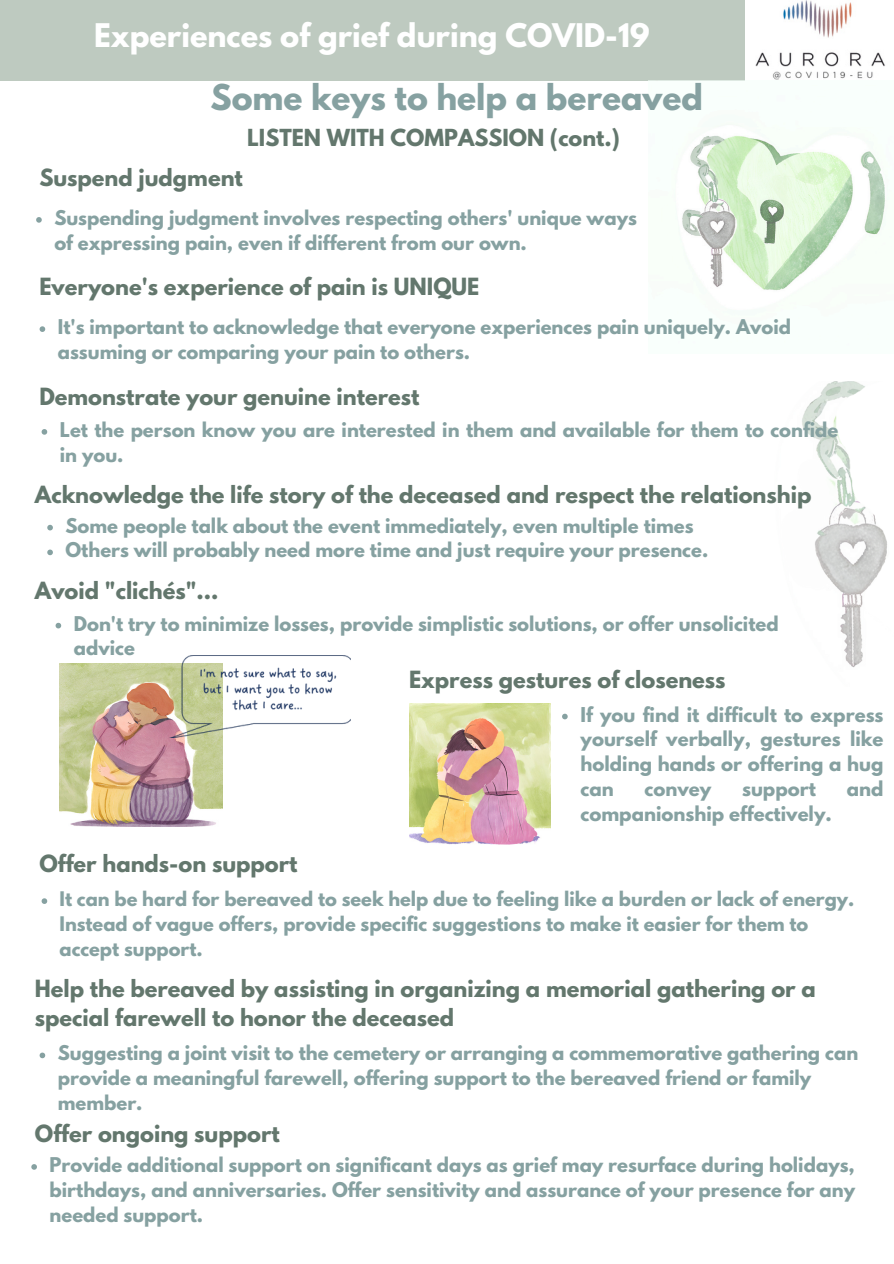
<style>
.page{position:relative;width:894px;height:1264px;background:#fff}
.page>*{position:absolute;margin:0;border:0;box-sizing:border-box;transform-origin:0 0}
.t1{font:700 31.5px "League Spartan";color:#86a1a1}
.t2{font:700 28.8px "League Spartan";color:#fff}
.t3{font:700 21px/29.2px "League Spartan";color:#63776d}
.t4{font:700 20.85px "League Spartan";color:#63776d}
.t5{font:700 18.15px/24.8px "League Spartan";color:#86a1a1;text-align:justify}
.t6{font:700 18px/24.8px "League Spartan";color:#86a1a1}
.t7{font:700 17.85px/24.8px "League Spartan";color:#86a1a1}
</style>
<div class="page">
<img style="left:755px;top:0;width:130px;height:80px">
<div style="left:0;top:0;width:743px;height:80px;background:#becac0"></div>
<img style="left:648px;top:80px;width:237px;height:211px">
<img style="left:802px;top:381px;width:85px;height:287px">
<img style="left:59px;top:663px;width:163px;height:164px">
<img style="left:168px;top:655px;width:182px;height:82px">
<img style="left:409px;top:703px;width:141px;height:141px">
<svg style="left:36px;top:217px;width:6px;height:6px"></svg>
<svg style="left:40px;top:326px;width:5px;height:6px"></svg>
<svg style="left:42px;top:429px;width:5px;height:5px"></svg>
<svg style="left:47px;top:525px;width:6px;height:5px"></svg>
<svg style="left:47px;top:549px;width:6px;height:6px"></svg>
<svg style="left:56px;top:623px;width:5px;height:5px"></svg>
<svg style="left:562px;top:713px;width:5px;height:6px"></svg>
<svg style="left:42px;top:898px;width:5px;height:5px"></svg>
<svg style="left:40px;top:1052px;width:5px;height:6px"></svg>
<svg style="left:31px;top:1164px;width:6px;height:5px"></svg>
<h2 class="t2" style="left:94px;top:21px;width:557px">Experiences of grief during COVID-19</h2>
<h1 class="t1" style="left:210px;top:82px;width:494px">Some keys to help a bereaved</h1>
<p class="t4" style="left:247px;top:127px;width:374px">LISTEN WITH COMPASSION (cont.)</p>
<p class="t3" style="left:39px;top:166px;width:205px">Suspend judgment</p>
<p class="t6" style="left:54px;top:208px;width:584px">Suspending judgment involves respecting others' unique ways of expressing pain, even if different from our own.</p>
<p class="t3" style="left:39px;top:275px;width:441px">Everyone's experience of pain is UNIQUE</p>
<p class="t6" style="left:58px;top:317px;width:734px">It's important to acknowledge that everyone experiences pain uniquely. Avoid assuming or comparing your pain to others.</p>
<p class="t3" style="left:39px;top:384px;width:381px">Demonstrate your genuine interest</p>
<p class="t6" style="left:60px;top:419px;width:779px">Let the person know you are interested in them and available for them to confide in you.</p>
<p class="t3" style="left:35px;top:482px;width:777px">Acknowledge the life story of the deceased and respect the relationship</p>
<p class="t6" style="left:65px;top:515px;width:644px">Some people talk about the event immediately, even multiple times<br>Others will probably need more time and just require your presence.</p>
<p class="t3" style="left:35px;top:578px;width:185px">Avoid "clichés"...</p>
<p class="t6" style="left:74px;top:613px;width:706px">Don't try to minimize losses, provide simplistic solutions, or offer unsolicited advice</p>
<p class="t3" style="left:409px;top:667px;width:318px">Express gestures of closeness</p>
<p class="t5" style="left:580px;top:704px;width:304px">If you find it difficult to express yourself verbally, gestures like holding hands or offering a hug can</p>
<p class="t5" style="left:644px;top:778px;width:68px">convey</p>
<p class="t5" style="left:742px;top:778px;width:75px">support</p>
<p class="t5" style="left:846px;top:778px;width:38px">and</p>
<p class="t5" style="left:580px;top:803px;width:253px">companionship effectively.</p>
<p class="t3" style="left:39px;top:851px;width:259px">Offer hands-on support</p>
<p class="t7" style="left:59px;top:888px;width:796px">It can be hard for bereaved to seek help due to feeling like a burden or lack of energy.<br>Instead of vague offers, provide specific suggestions to make it easier for them to accept support.</p>
<p class="t3" style="left:35px;top:976px;width:782px">Help the bereaved by assisting in organizing a memorial gathering or a special farewell to honor the deceased</p>
<p class="t6" style="left:58px;top:1043px;width:801px">Suggesting a joint visit to the cemetery or arranging a commemorative gathering can provide a meaningful farewell, offering support to the bereaved friend or family member.</p>
<p class="t3" style="left:35px;top:1121px;width:246px">Offer ongoing support</p>
<p class="t6" style="left:50px;top:1154px;width:806px;text-align:justify">Provide additional support on significant days as grief may resurface during holidays, birthdays, and anniversaries. Offer sensitivity and assurance of your presence for any needed support.</p>
</div>
